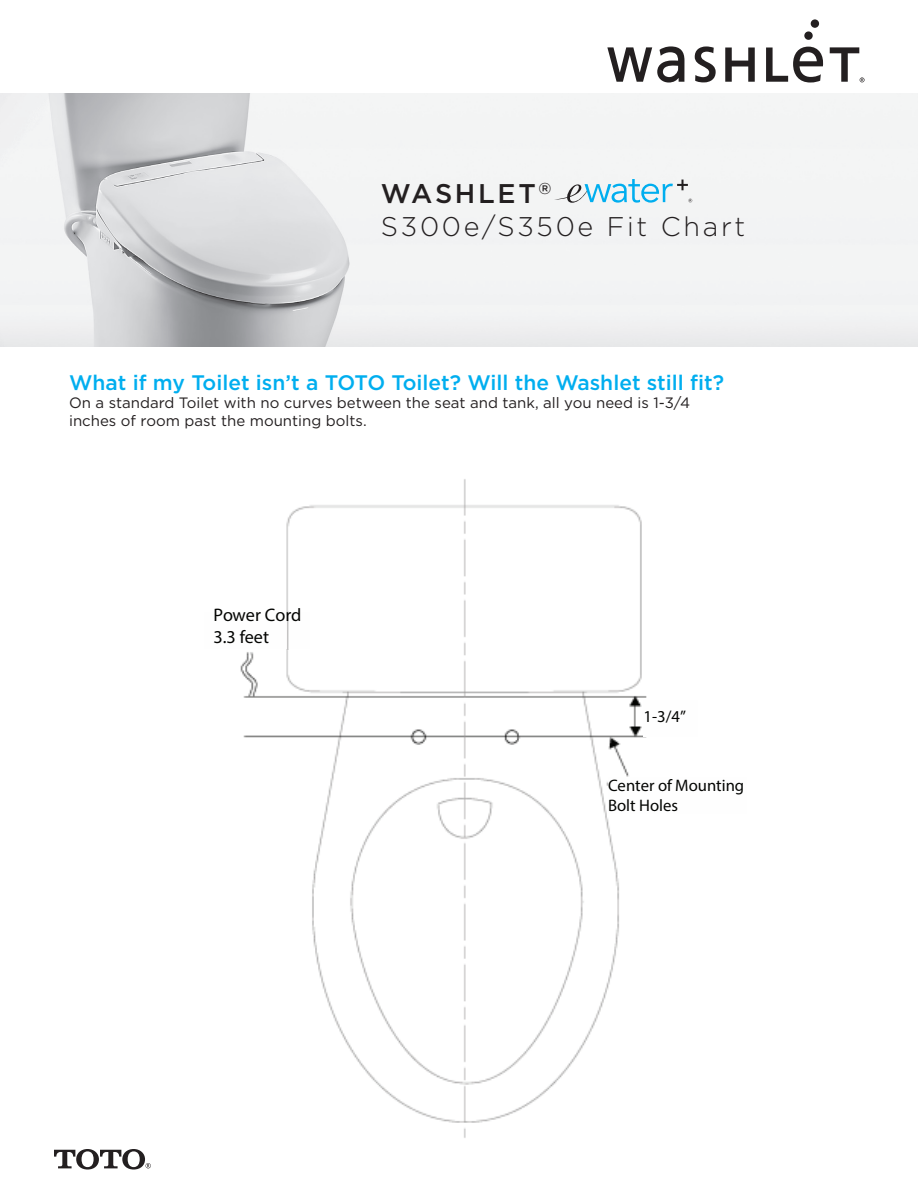
<style>
.page{position:relative;width:918px;height:1188px;background:#fff}
.page>*{position:absolute;margin:0;border:0;box-sizing:border-box;transform-origin:0 0}
.t1{font:300 27px/32.4px "Gotham";letter-spacing:.1em;color:#231f20}
.t2{font:500 21px "Gotham";color:#00aeef}
.t3{font:18.15px/21.8px "Myriad Pro";color:#040503}
.t4{font:16.65px/20px "Myriad Pro";color:#040503}
.t5{font:15px/18px "Gotham";color:#231f20}
.s1{font-weight:500}
</style>
<div class="page">
<svg style="left:725px;top:48px;width:30px;height:34px"></svg>
<div style="left:804px;top:31px;width:9px;height:9px;background:#231f20;border-radius:50%"></div>
<div style="left:811px;top:19px;width:8px;height:9px;background:#231f20;border-radius:50%"></div>
<svg style="left:695px;top:46px;width:21px;height:36px"></svg>
<svg style="left:607px;top:46px;width:77px;height:37px"></svg>
<svg style="left:766px;top:47px;width:58px;height:36px"></svg>
<svg style="left:830px;top:47px;width:35px;height:35px"></svg>
<svg style="left:54px;top:1149px;width:97px;height:21px"></svg>
<img style="left:0;top:93px;width:918px;height:254px">
<svg style="left:554px;top:179px;width:138px;height:23px"></svg>
<img style="left:240px;top:479px;width:407px;height:659px">
<div style="left:204px;top:612px;width:106px;height:36px;background:#fefefe"></div>
<div style="left:644px;top:700px;width:54px;height:36px;background:#fefefe"></div>
<div style="left:608px;top:777px;width:139px;height:37px;background:#fefefe"></div>
<hr style="left:287px;top:611px;width:1px;height:39px;background:#c4c3c3">
<h1 class="t1" style="left:381px;top:177px;width:366px"><span class="s1">WASHLET</span><sup>®<br></sup>S300e/S350e Fit Chart</h1>
<h2 class="t2" style="left:69px;top:371px;width:656px">What if my Toilet isn’t a TOTO Toilet? Will the Washlet still fit?</h2>
<p class="t5" style="left:69px;top:394px;width:623px">On a standard Toilet with no curves between the seat and tank, all you need is 1-3/4 inches of room past the mounting bolts.</p>
<p class="t3" style="left:214px;top:604px;width:90px">Power Cord<br>3.3 feet</p>
<p class="t4" style="left:644px;top:706px;width:44px">1-3/4”</p>
<p class="t4" style="left:608px;top:775px;width:138px">Center of Mounting<br>Bolt Holes</p>
</div>
